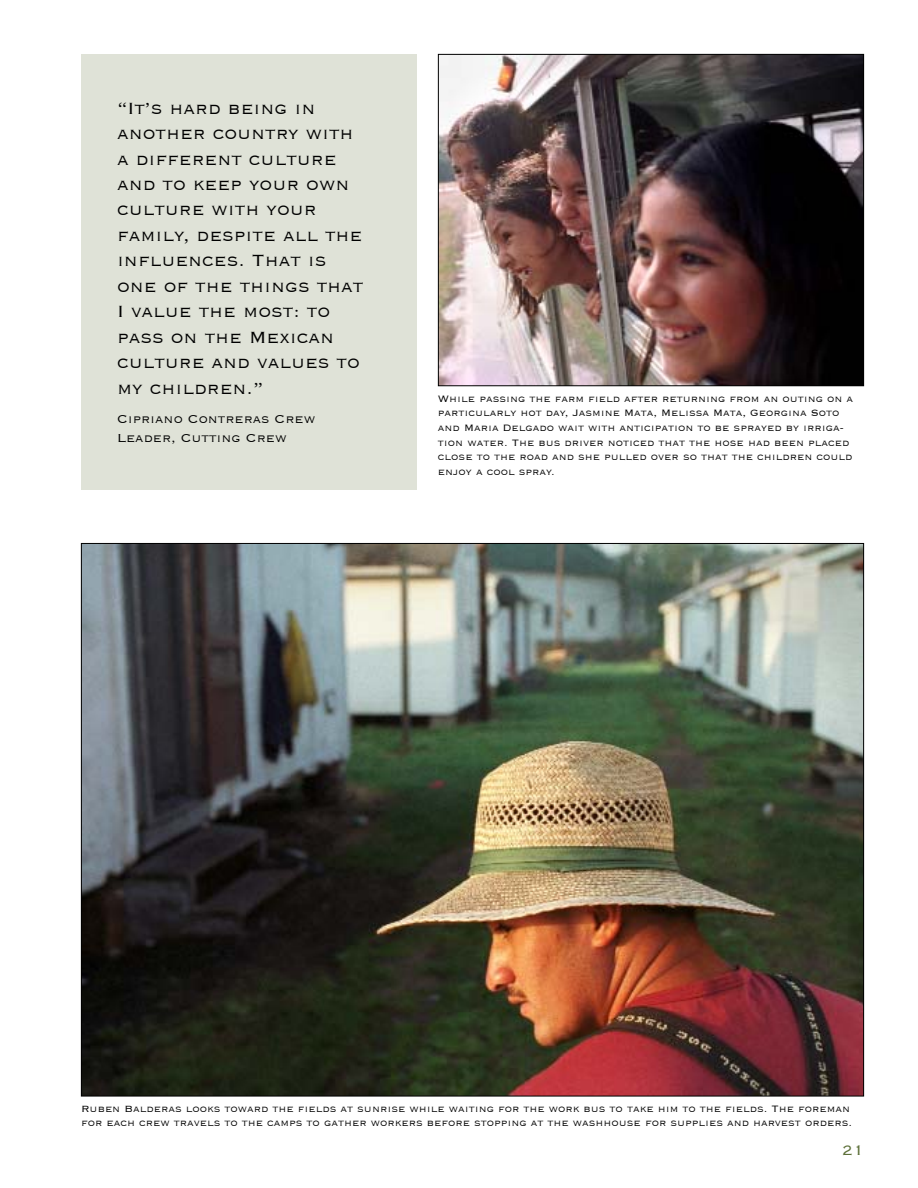
<style>
.page{position:relative;width:918px;height:1188px;background:#fff}
.page>*{position:absolute;margin:0;border:0;box-sizing:border-box;transform-origin:0 0}
.t1{font:300 21px/25.5px "Copperplate";color:#000}
.t2{font:300 18px "Copperplate";color:#5d7039}
.t3{font:300 15px/18.1px "Copperplate";color:#000}
.t4{font:300 12px/14.5px "Copperplate";color:#000}
</style>
<div class="page">
<img style="left:83px;top:545px;width:779px;height:549px">
<img style="left:440px;top:56px;width:422px;height:328px">
<div style="left:438px;top:54px;width:426px;height:332px;border:1px solid #000"></div>
<div style="left:81px;top:54px;width:336px;height:435px;background:#dfe2d7"></div>
<h1 class="t1" style="left:117px;top:96px;width:248px">“It’s hard being in another country with a different culture and to keep your own culture with your family, despite all the influences. That is one of the things that<br>I value the most: to pass on the Mexican culture and values to my children.”</h1>
<p class="t3" style="left:117px;top:411px;width:200px">Cipriano Contreras Crew<br>Leader, Cutting Crew</p>
<p class="t4" style="left:438px;top:392px;width:417px">While passing the farm field after returning from an outing on a particularly hot day, Jasmine Mata, Melissa Mata, Georgina Soto and Maria Delgado wait with anticipation to be sprayed by irriga&shy;tion water. The bus driver noticed that the hose had been placed close to the road and she pulled over so that the children could enjoy a cool spray.</p>
<p class="t4" style="left:81px;top:1102px;width:773px">Ruben Balderas looks toward the fields at sunrise while waiting for the work bus to take him to the fields. The foreman for each crew travels to the camps to gather workers before stopping at the washhouse for supplies and harvest orders.</p>
<h2 class="t2" style="left:842px;top:1141px;width:23px">21</h2>
</div>
